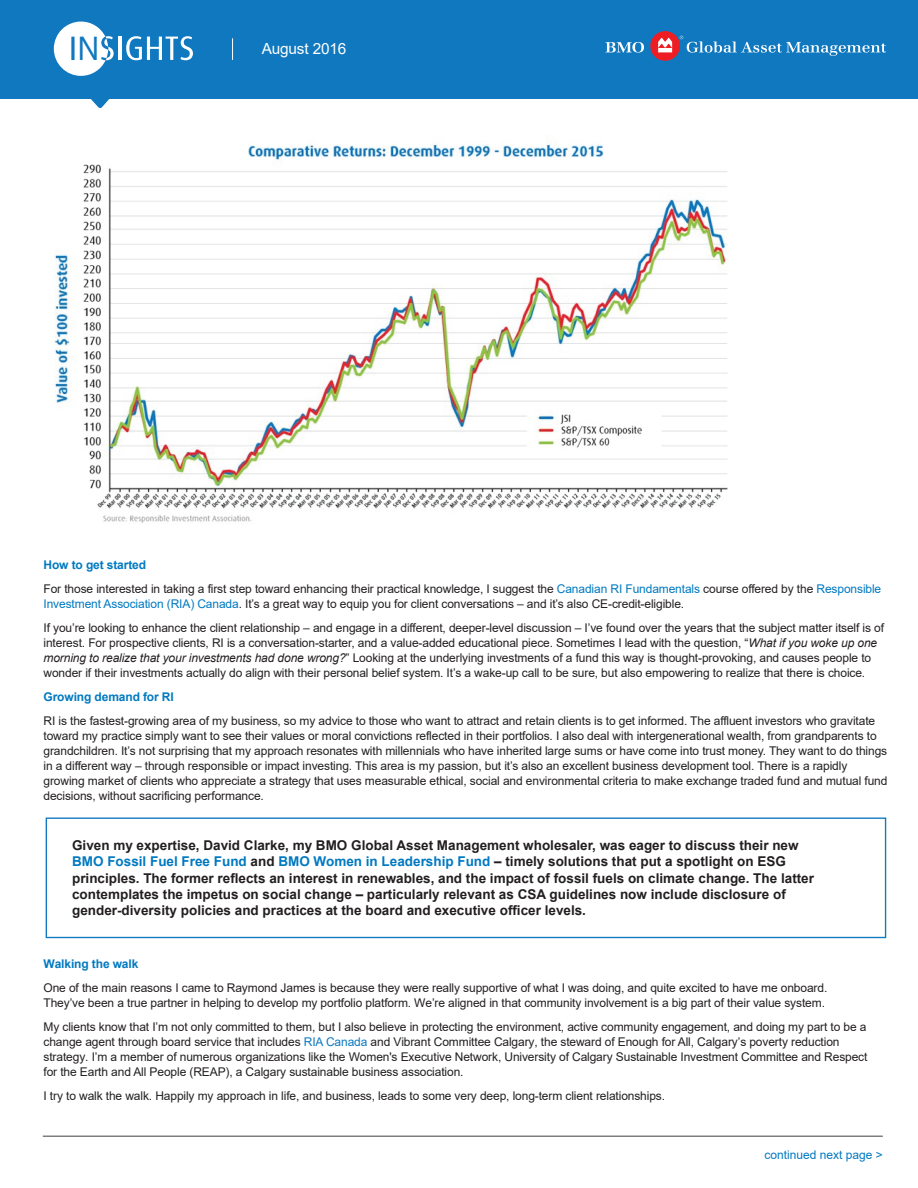
<style>
.page{position:relative;width:918px;height:1188px;background:#fff}
.page>*{position:absolute;margin:0;border:0;box-sizing:border-box;transform-origin:0 0}
.t1{font:33.9px "Dax";color:#1078bf}
.t2{font:15.3px "Arial";letter-spacing:-.01em;color:#fff}
.t3{font:700 13.5px/16.2px "Arial";color:#231f20}
.t4{font:12px/15px "Arial";letter-spacing:-.01em;color:#231f20}
.t5{font:700 12px "Arial";letter-spacing:-.01em;color:#0079c1}
.t6{font:12px "Arial";color:#0079c1}
.s1{font-weight:700;color:#0079c1}
.s2{color:#0079c1}
.s3{font-style:italic}
.s4{color:#1079bf}
</style>
<div class="page">
<div style="left:0;top:0;width:918px;height:99px;background:#1078bf"></div>
<svg style="left:91px;top:99px;width:18px;height:9px"></svg>
<hr style="left:119px;top:37px;width:3px;height:23px;background:#fff">
<svg style="left:126px;top:36px;width:67px;height:24px"></svg>
<svg style="left:54px;top:22px;width:60px;height:54px"></svg>
<svg style="left:605px;top:42px;width:39px;height:11px"></svg>
<div style="left:650px;top:31px;width:30px;height:30px;background:#ee1d23;border-radius:50%"></div>
<svg style="left:658px;top:38px;width:14px;height:14px"></svg>
<svg style="left:680px;top:36px;width:206px;height:20px"></svg>
<svg style="left:232px;top:38px;width:1px;height:22px"></svg>
<div style="left:46px;top:818px;width:840px;height:120px;border:1px solid #1279bf"></div>
<img style="left:54px;top:141px;width:674px;height:382px">
<hr style="left:43px;top:1136px;width:840px;height:1px;background:#7f7e7d">
<h1 class="t1" style="left:69px;top:29px;width:32px">IN</h1>
<p class="t2" style="left:262px;top:38px;width:86px">August 2016</p>
<p class="t4" style="left:44px;top:553px;width:839px;line-height:24px"><span class="s1">How to get started<br></span>For those interested in taking a first step toward enhancing their practical knowledge, I suggest the <span class="s2">Canadian RI Fundamentals</span> course offered by the <span class="s2">Responsible</span></p>
<p class="t4" style="left:44px;top:592px;width:842px;line-height:24px"><span class="s2">Investment Association (RIA) Canada</span>. It’s a great way to equip you for client conversations – and it’s also CE-credit-eligible.<br>If you’re looking to enhance the client relationship – and engage in a different, deeper-level discussion – I’ve found over the years that the subject matter itself is of</p>
<p class="t4" style="left:44px;top:635px;width:835px">interest. For prospective clients, RI is a conversation-starter, and a value-added educational piece. Sometimes I lead with the question, “<span class="s3">What if you woke up one morning to realize that your investments had done wrong?</span>” Looking at the underlying investments of a fund this way is thought-provoking, and causes people to wonder if their investments actually do align with their personal belief system. It’s a wake-up call to be sure, but also empowering to realize that there is choice.</p>
<p class="t5" style="left:44px;top:688px;width:132px">Growing demand for RI</p>
<p class="t4" style="left:44px;top:713px;width:845px">RI is the fastest-growing area of my business, so my advice to those who want to attract and retain clients is to get informed. The affluent investors who gravitate toward my practice simply want to see their values or moral convictions reflected in their portfolios. I also deal with intergenerational wealth, from grandparents to grandchildren. It’s not surprising that my approach resonates with millennials who have inherited large sums or have come into trust money. They want to do things in a different way – through responsible or impact investing. This area is my passion, but it’s also an excellent business development tool. There is a rapidly growing market of clients who appreciate a strategy that uses measurable ethical, social and environmental criteria to make exchange traded fund and mutual fund decisions, without sacrificing performance.</p>
<p class="t3" style="left:72px;top:838px;width:743px">Given my expertise, David Clarke, my BMO Global Asset Management wholesaler, was eager to discuss their new <span class="s2">BMO Fossil Fuel Free Fund</span> and <span class="s2">BMO Women in Leadership Fund</span> – timely solutions that put a spotlight on ESG principles. The former reflects an interest in renewables, and the impact of fossil fuels on climate change. The latter contemplates the impetus on social change – particularly relevant as CSA guidelines now include disclosure of gender-diversity policies and practices at the board and executive officer levels.</p>
<p class="t5" style="left:44px;top:955px;width:96px">Walking the walk</p>
<p class="t4" style="left:44px;top:980px;width:785px">One of the main reasons I came to Raymond James is because they were really supportive of what I was doing, and quite excited to have me onboard.<br>They’ve been a true partner in helping to develop my portfolio platform. We’re aligned in that community involvement is a big part of their value system.</p>
<p class="t4" style="left:44px;top:1019px;width:825px">My clients know that I’m not only committed to them, but I also believe in protecting the environment, active community engagement, and doing my part to be a change agent through board service that includes <span class="s4">RIA Canada</span> and Vibrant Committee Calgary, the steward of Enough for All, Calgary’s poverty reduction strategy. I’m a member of numerous organizations like the Women's Executive Network, University of Calgary Sustainable Investment Committee and Respect for the Earth and All People (REAP), a Calgary sustainable business association.</p>
<p class="t4" style="left:44px;top:1088px;width:623px">I try to walk the walk. Happily my approach in life, and business, leads to some very deep, long-term client relationships.</p>
<p class="t6" style="left:764px;top:1147px;width:120px">continued next page &gt;</p>
</div>
